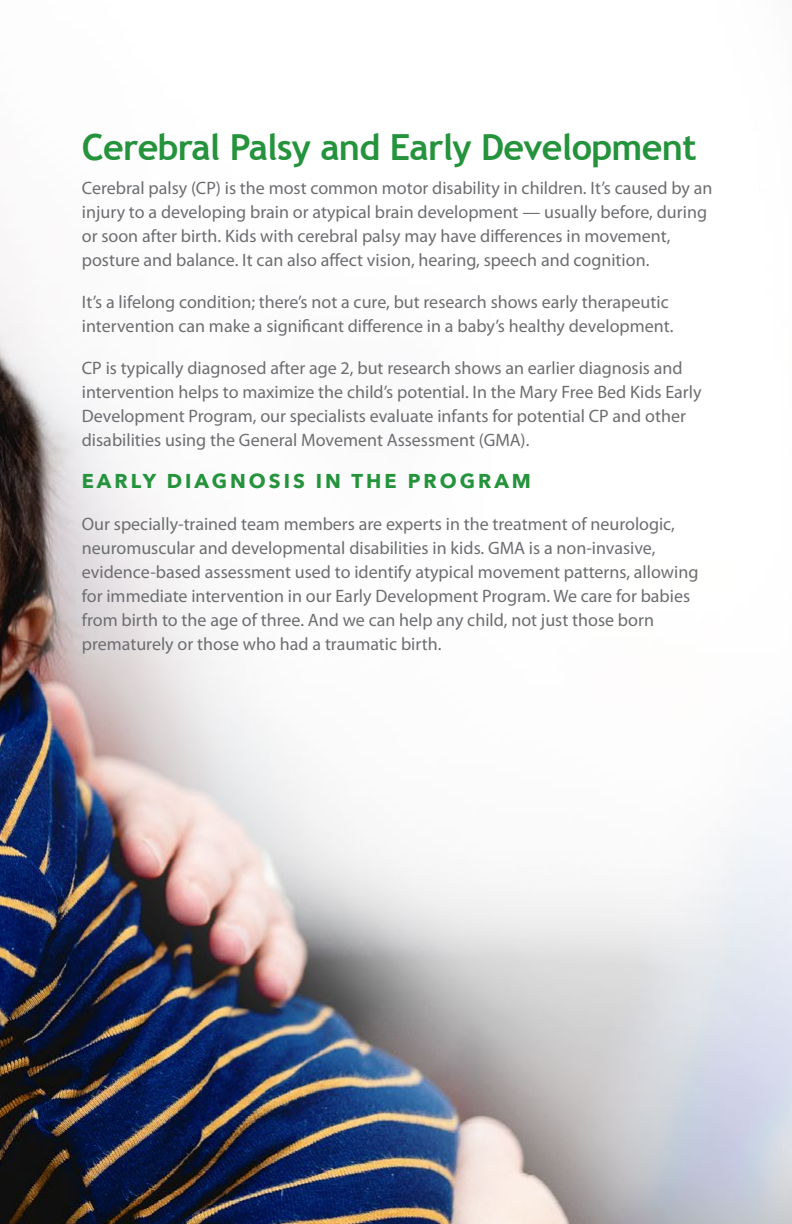
<style>
.page{position:relative;width:792px;height:1224px;background:#fff}
.page>*{position:absolute;margin:0;border:0;box-sizing:border-box;transform-origin:0 0}
.t1{font:700 36px "Trebuchet MS";letter-spacing:-.02em;color:#24933c}
.t2{font:700 20px "Avenir Next";letter-spacing:.15em;color:#24933c}
.t3{font:18px/24px "Myriad Pro";color:#6d6e71}
</style>
<div class="page">
<img style="left:0;top:285px;width:792px;height:939px">
<h1 class="t1" style="left:82px;top:125px;width:616px">Cerebral Palsy and Early Development</h1>
<p class="t3" style="left:82px;top:176px;width:632px">Cerebral palsy (CP) is the most common motor disability in children. It’s caused by an injury to a developing brain or atypical brain development — usually before, during or soon after birth. Kids with cerebral palsy may have differences in movement, posture and balance. It can also affect vision, hearing, speech and cognition.</p>
<p class="t3" style="left:82px;top:290px;width:593px">It’s a lifelong condition; there’s not a cure, but research shows early therapeutic intervention can make a significant difference in a baby’s healthy development.</p>
<p class="t3" style="left:82px;top:356px;width:621px">CP is typically diagnosed after age 2, but research shows an earlier diagnosis and intervention helps to maximize the child’s potential. In the Mary Free Bed Kids Early Development Program, our specialists evaluate infants for potential CP and other disabilities using the General Movement Assessment (GMA).</p>
<p class="t2" style="left:82px;top:464px;width:451px">EARLY DIAGNOSIS IN THE PROGRAM</p>
<p class="t3" style="left:82px;top:512px;width:618px">Our specially-trained team members are experts in the treatment of neurologic, neuromuscular and developmental disabilities in kids. GMA is a non-invasive, evidence-based assessment used to identify atypical movement patterns, allowing for immediate intervention in our Early Development Program. We care for babies from birth to the age of three. And we can help any child, not just those born prematurely or those who had a traumatic birth.</p>
</div>
